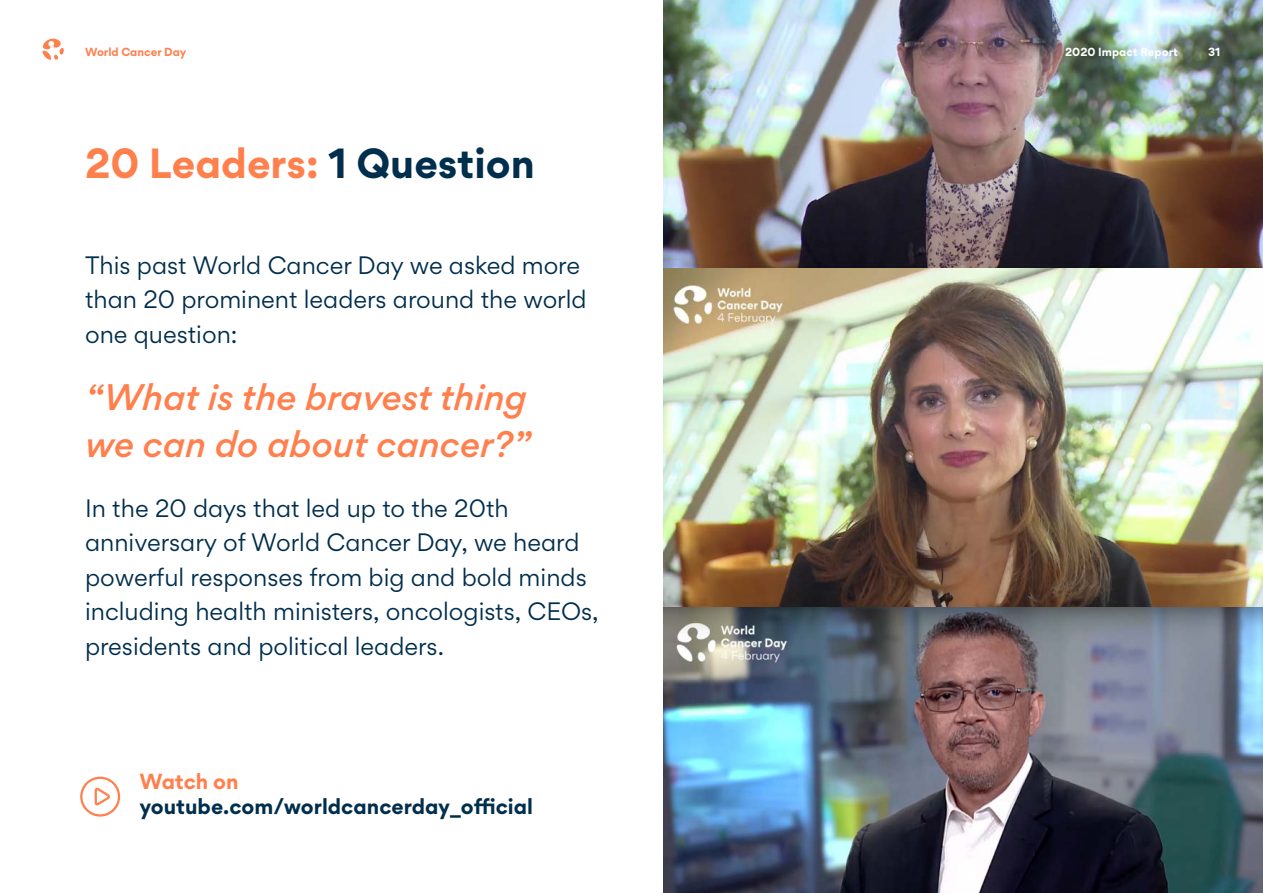
<style>
.page{position:relative;width:1263px;height:893px;background:#fff}
.page>*{position:absolute;margin:0;border:0;box-sizing:border-box;transform-origin:0 0}
.t1{font:700 37.65px "Gordita";color:#ff7f4d}
.t2{font:italic 500 33px/46.5px "Gordita";color:#ff7f4d}
.t3{font:22.5px/34.5px "Gordita";color:#002e4d}
.t4{font:700 19.5px "Gordita";color:#002e4d}
.t5{font:700 19.5px "Gordita";letter-spacing:-.005em;color:#ff7f4d}
.t6{font:700 10.5px "Gordita";color:#fff}
.t7{font:700 10.5px "Gordita";color:#ff7f4d}
.s1{color:#002e4d}
</style>
<div class="page">
<img style="left:663px;top:0;width:600px;height:607px">
<img style="left:663px;top:607px;width:600px;height:286px">
<div style="left:80px;top:777px;width:40px;height:40px;border:2px solid #ff7f4d;border-radius:50%"></div>
<svg style="left:94px;top:787px;width:16px;height:18px"></svg>
<svg style="left:42px;top:39px;width:22px;height:21px"></svg>
<p class="t7" style="left:85px;top:43px;width:103px">World Cancer Day</p>
<p class="t6" style="left:1065px;top:43px;width:114px">2020 Impact Report</p>
<p class="t6" style="left:1208px;top:43px;width:14px">31</p>
<h1 class="t1" style="left:85px;top:133px;width:451px">20 Leaders: <span class="s1">1 Question</span></h1>
<p class="t3" style="left:85px;top:247px;width:503px">This past World Cancer Day we asked more than 20 prominent leaders around the world one question:</p>
<h2 class="t2" style="left:85px;top:374px;width:447px">“What is the bravest thing we can do about cancer?”</h2>
<p class="t3" style="left:85px;top:490px;width:515px">In the 20 days that led up to the 20th anniversary of World Cancer Day, we heard powerful responses from big and bold minds including health ministers, oncologists, CEOs, presidents and political leaders.</p>
<p class="t5" style="left:139px;top:766px;width:101px">Watch on</p>
<p class="t4" style="left:139px;top:791px;width:395px">youtube.com/worldcancerday_official</p>
</div>
